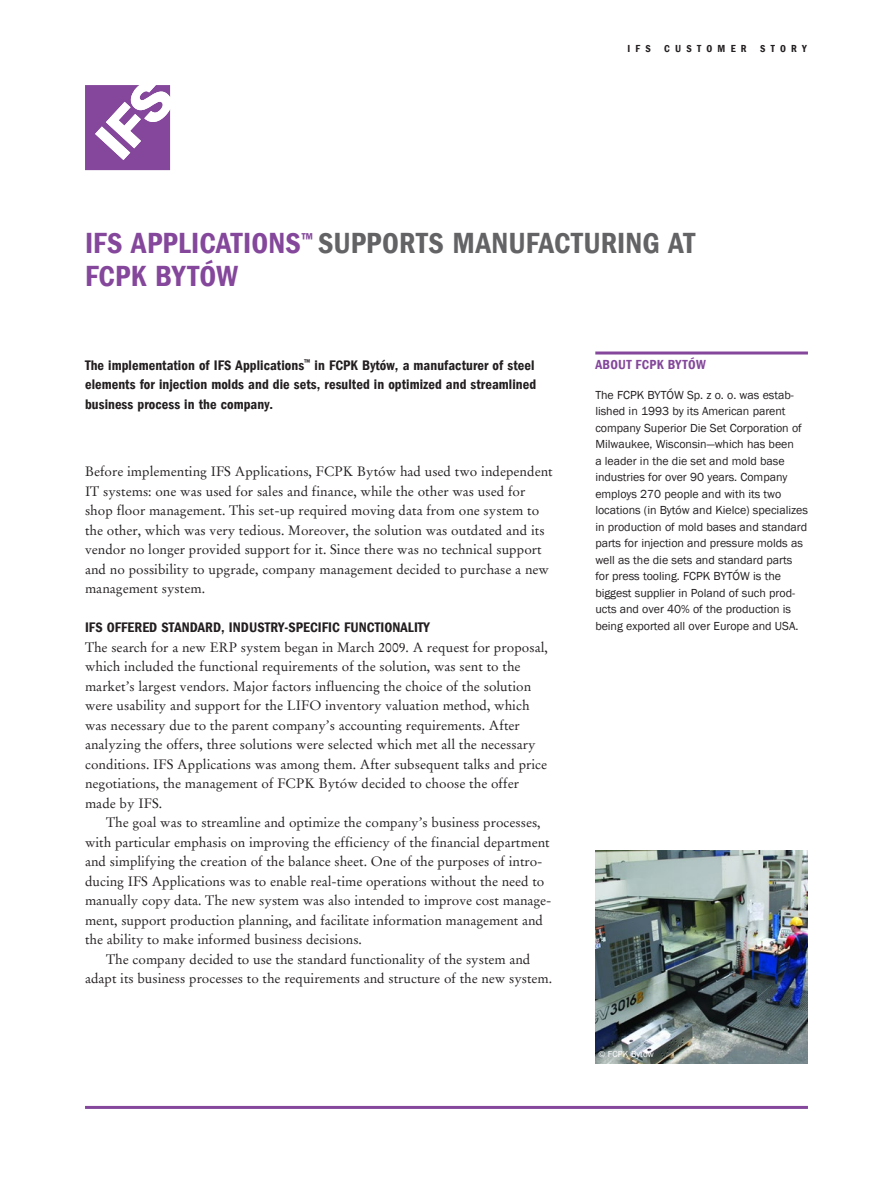
<style>
.page{position:relative;width:893px;height:1191px;background:#fff}
.page>*{position:absolute;margin:0;border:0;box-sizing:border-box;transform-origin:0 0}
.t1{font:30px/33px "Franklin Gothic LT Com Dm Cn";letter-spacing:.005em;color:#84479b}
.t2{font:14.25px/19.5px "Franklin Gothic LT Com Dm Cn";letter-spacing:.005em;color:#231f20;text-align:justify}
.t3{font:13.5px/19.5px "Stempel Garamond LT Com";color:#231f20}
.t4{font:13.5px "Franklin Gothic LT Com Dm Cn";letter-spacing:.02em;color:#84479b}
.t5{font:12px/16.5px "Franklin Gothic";letter-spacing:-.005em;color:#231f20}
.t6{font:10.5px "Franklin Gothic LT Com Dm Cn";letter-spacing:.5em;color:#231f20}
.t7{font:9px "Franklin Gothic";color:#fff}
.s1{color:#636366}
</style>
<div class="page">
<svg style="left:85px;top:85px;width:85px;height:85px"></svg>
<hr style="left:85px;top:1106px;width:723px;height:3px;background:#84479b">
<hr style="left:595px;top:351px;width:213px;height:3px;background:#84479b">
<img style="left:595px;top:850px;width:213px;height:213px">
<p class="t6" style="left:627px;top:42px;width:25px">IFS</p>
<p class="t6" style="left:664px;top:42px;width:84px">CUSTOMER</p>
<p class="t6" style="left:760px;top:42px;width:48px">STORY</p>
<h1 class="t1" style="left:85px;top:227px;width:612px">IFS APPLICATIONS<sup>™</sup> <span class="s1">SUPPORTS MANUFACTURING AT<br></span>FCPK BYTÓW</h1>
<p class="t2" style="left:85px;top:355px;width:453px">The implementation of IFS Applications<sup>™</sup> in FCPK Bytów, a manufacturer of steel elements for injection molds and die sets, resulted in optimized and streamlined business process in the company.</p>
<p class="t3" style="left:85px;top:461px;width:469px">Before implementing IFS Applications, FCPK Bytów had used two independent IT systems: one was used for sales and finance, while the other was used for shop floor management. This set-up required moving data from one system to the other, which was very tedious. Moreover, the solution was outdated and its vendor no longer provided support for it. Since there was no technical support and no possibility to upgrade, company management decided to purchase a new management system.</p>
<p class="t2" style="left:85px;top:617px;width:346px">IFS OFFERED STANDARD, INDUSTRY-SPECIFIC FUNCTIONALITY</p>
<p class="t3" style="left:85px;top:637px;width:464px">The search for a new ERP system began in March 2009. A request for proposal, which included the functional requirements of the solution, was sent to the market’s largest vendors. Major factors influencing the choice of the solution were usability and support for the LIFO inventory valuation method, which was necessary due to the parent company’s accounting requirements. After analyzing the offers, three solutions were selected which met all the necessary conditions. IFS Applications was among them. After subsequent talks and price negotiations, the management of FCPK Bytów decided to choose the offer made by IFS.</p>
<p class="t3" style="left:106px;top:812px;width:436px">The goal was to streamline and optimize the company’s business processes,</p>
<p class="t3" style="left:85px;top:832px;width:466px">with particular emphasis on improving the efficiency of the financial department</p>
<p class="t3" style="left:85px;top:851px;width:459px">and simplifying the creation of the balance sheet. One of the purposes of intro-</p>
<p class="t3" style="left:85px;top:871px;width:461px">ducing IFS Applications was to enable real-time operations without the need to</p>
<p class="t3" style="left:85px;top:890px;width:468px">manually copy data. The new system was also intended to improve cost manage-</p>
<p class="t3" style="left:85px;top:910px;width:459px">ment, support production planning, and facilitate information management and</p>
<p class="t3" style="left:85px;top:929px;width:278px">the ability to make informed business decisions.</p>
<p class="t3" style="left:106px;top:949px;width:426px">The company decided to use the standard functionality of the system and</p>
<p class="t3" style="left:85px;top:968px;width:469px">adapt its business processes to the requirements and structure of the new system.</p>
<p class="t4" style="left:595px;top:357px;width:112px">ABOUT FCPK BYTÓW</p>
<p class="t5" style="left:595px;top:387px;width:214px">The FCPK BYTÓW Sp. z o. o. was estab&shy;lished in 1993 by its American parent company Superior Die Set Corporation of Milwaukee, Wisconsin—which has been<br>a leader in the die set and mold base industries for over 90 years. Company employs 270 people and with its two locations (in Bytów and Kielce) specializes in production of mold bases and standard parts for injection and pressure molds as well as the die sets and standard parts for press tooling. FCPK BYTÓW is the biggest supplier in Poland of such prod&shy;ucts and over 40% of the production is being exported all over Europe and USA.</p>
<p class="t7" style="left:598px;top:1048px;width:57px">© FCPK Bytów</p>
</div>
